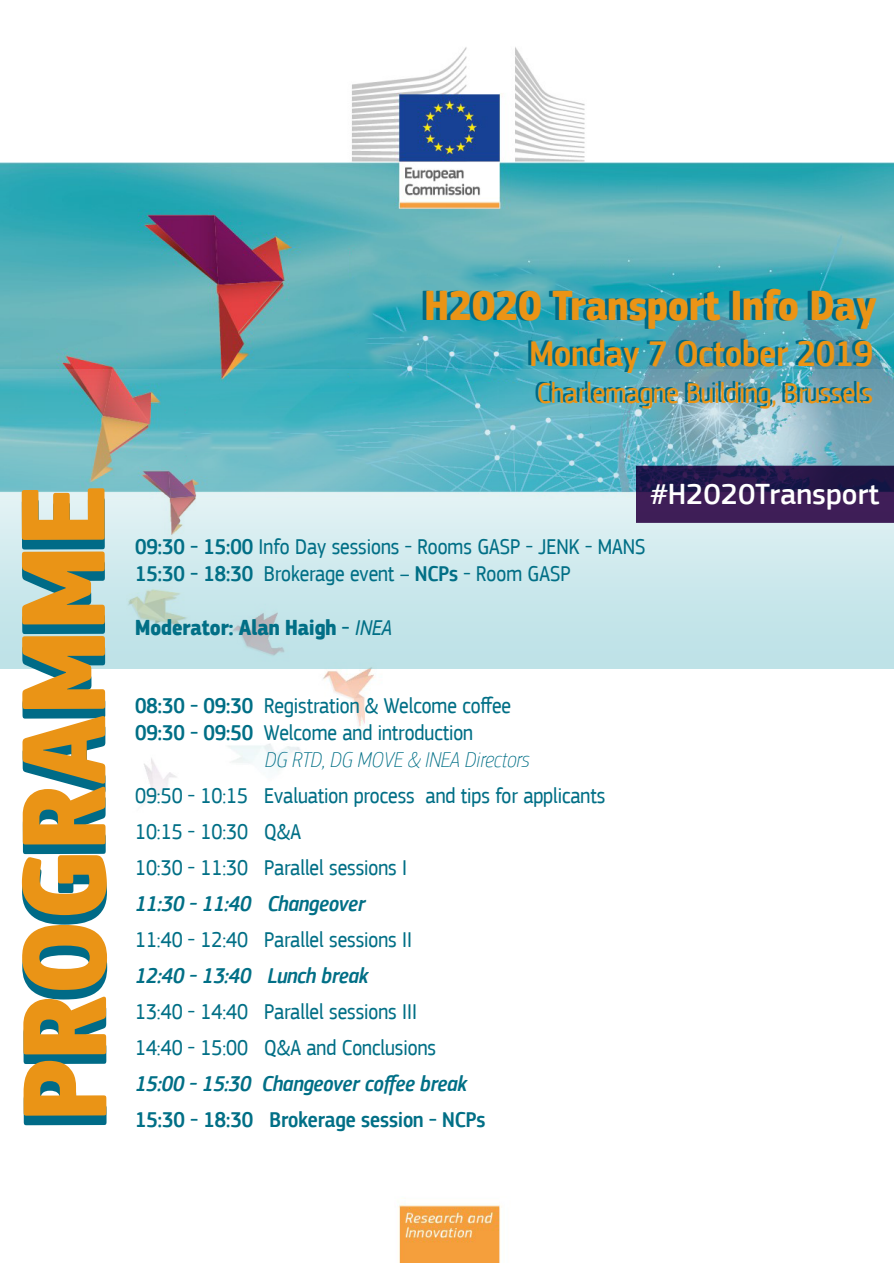
<style>
.page{position:relative;width:894px;height:1263px;background:#fff}
.page>*{position:absolute;margin:0;border:0;box-sizing:border-box;transform-origin:0 0}
.t1{font:700 124.5px "EC Square Sans Cond Pro";letter-spacing:-.005em;color:#006b87}
.t2{font:700 43.5px "EC Square Sans Cond Pro";color:#ea9416}
.t3{font:500 37.5px "EC Square Sans Cond Pro";color:#ea9416}
.t4{font:30px "EC Square Sans Cond Pro";color:#ea9416}
.t5{font:500 30px "EC Square Sans Pro";color:#fff}
.t6{font:22.5px/36px "EC Square Sans Cond Pro";color:#016f86}
.t7{font:22.5px "EC Square Sans Cond Pro Medium Itali";color:#016f86}
.t8{font:500 22.5px "EC Square Sans Cond Pro";color:#016f86}
.t9{font:italic 100 22.5px "EC Square Sans Cond Pro";color:#016f86}
.t10{font:700 22.5px "EC Square Sans Cond Pro";color:#016f86}
.s1{font-weight:500}
.s2{font-weight:400;font-style:italic}
</style>
<div class="page">
<img style="left:0;top:47px;width:893px;height:1216px">
<svg style="left:0;top:369px;width:893px;height:299px;background:#a4d2d9"></svg>
<svg style="left:635px;top:466px;width:258px;height:57px;background:#331d52"></svg>
<h2 class="t2" style="left:424px;top:279px;width:453px">H2020 Transport Info Day</h2>
<h3 class="t3" style="left:529px;top:331px;width:345px">Monday 7 October 2019</h3>
<h3 class="t4" style="left:537px;top:376px;width:337px">Charlemagne Building, Brussels</h3>
<h1 class="t1" style="left:-13px;top:1131px;width:638px;rotate:-90deg">PROGRAMME</h1>
<h3 class="t5" style="left:649px;top:477px;width:230px">#H2020Transport</h3>
<p class="t6" style="left:135px;top:533px;width:511px;line-height:27px"><span class="s1">09:30 - 15:00</span> Info Day sessions - Rooms GASP - JENK - MANS<br><span class="s1">15:30 - 18:30</span> Brokerage event – <span class="s1">NCPs</span> - Room GASP</p>
<p class="t10" style="left:135px;top:613px;width:258px">Moderator: Alan Haigh <span class="s1">-</span> <span class="s2">INEA</span></p>
<p class="t6" style="left:135px;top:687px;width:377px"><span class="s1">08:30 - 09:30</span> Registration &amp; Welcome coffee</p>
<p class="t6" style="left:135px;top:714px;width:339px"><span class="s1">09:30 - 09:50</span> Welcome and introduction</p>
<p class="t9" style="left:264px;top:747px;width:266px">DG RTD, DG MOVE &amp; INEA Directors</p>
<p class="t6" style="left:135px;top:777px;width:471px">09:50 - 10:15 Evaluation process and tips for applicants<br>10:15 - 10:30 Q&amp;A<br>10:30 - 11:30 Parallel sessions I</p>
<p class="t7" style="left:135px;top:890px;width:231px">11:30 - 11:40 Changeover</p>
<p class="t6" style="left:135px;top:921px;width:278px">11:40 - 12:40 Parallel sessions II</p>
<p class="t7" style="left:135px;top:962px;width:234px">12:40 - 13:40 Lunch break</p>
<p class="t6" style="left:135px;top:993px;width:302px">13:40 - 14:40 Parallel sessions III<br>14:40 - 15:00 Q&amp;A and Conclusions</p>
<p class="t7" style="left:135px;top:1070px;width:333px">15:00 - 15:30 Changeover coffee break</p>
<p class="t8" style="left:135px;top:1106px;width:351px">15:30 - 18:30 Brokerage session - NCPs</p>
</div>
